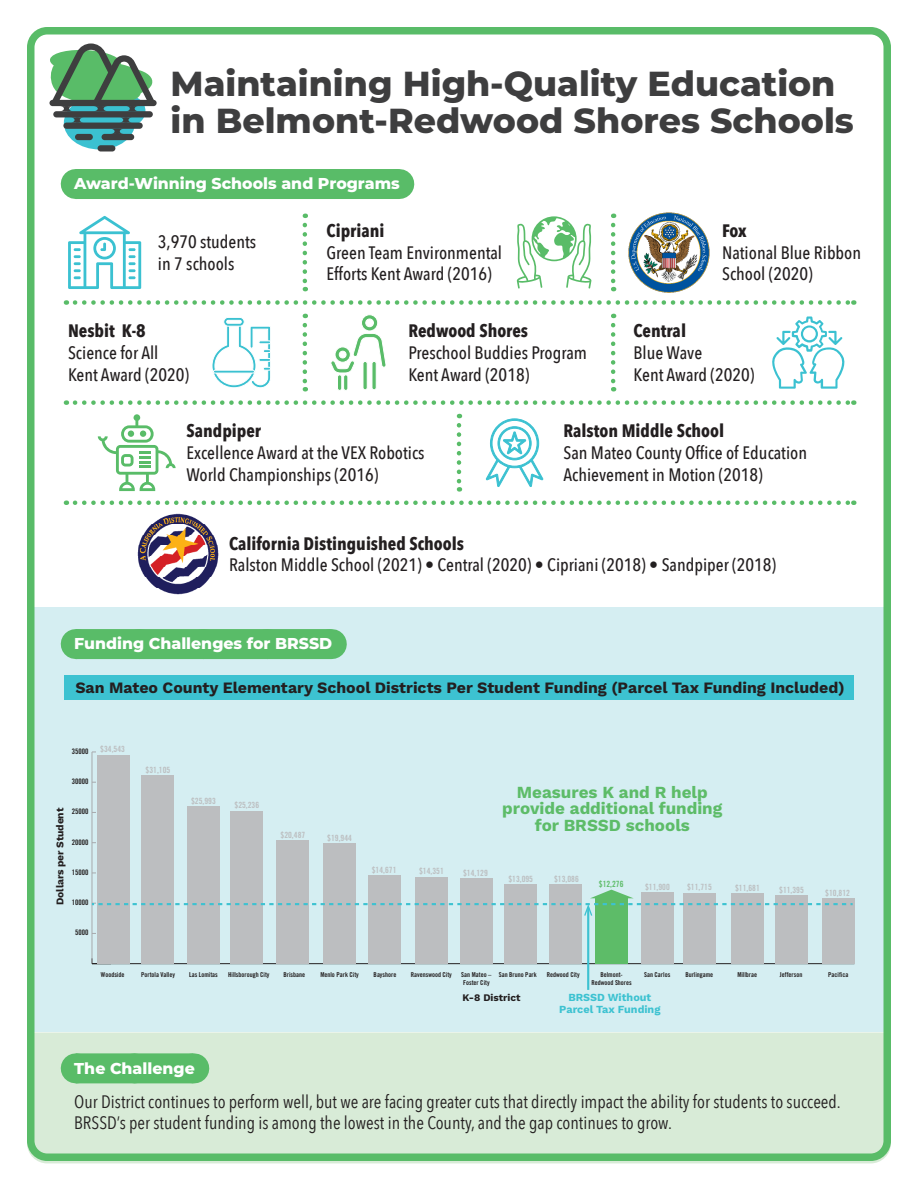
<style>
.page{position:relative;width:918px;height:1188px;background:#fff}
.page>*{position:absolute;margin:0;border:0;box-sizing:border-box;transform-origin:0 0}
.t1{font:800 34.65px/37.2px "Montserrat";color:#3e3e3f}
.t2{font:500 18px/21.6px "Avenir Next Condensed";color:#231f20}
.t3{font:18px/21px "Avenir Next Condensed";color:#231f20}
.t4{font:700 18px "Avenir Next Condensed";color:#231f20}
.t5{font:700 16.95px/16.6px "Work Sans";color:#5dbc68;text-align:center}
.t6{font:700 15.9px "Work Sans";color:#231f20}
.t7{font:800 15.75px "Montserrat";color:#fff}
.t8{font:700 10.8px/12.3px "Work Sans";color:#3dc2d1;text-align:center}
.t9{font:700 10.35px "Work Sans";letter-spacing:-.015em;color:#231f20}
.t10{font:700 10.05px "Work Sans";color:#231f20}
.t11{font:8.55px "Trade Gothic Bold Cond Twenty";color:#bcbec0}
.t12{font:8.55px "Trade Gothic Bold Cond Twenty";color:#5dbc68}
.t13{font:7.5px "Trade Gothic Bold Cond Twenty";color:#231f20}
.t14{font:6.75px/8.1px "Trade Gothic Bold Cond Twenty";color:#231f20}
</style>
<div class="page">
<div style="left:34px;top:1032px;width:850px;height:131px;background:#d8ebd7"></div>
<div style="left:27px;top:608px;width:864px;height:424px;background:#d5eef2"></div>
<div style="left:27px;top:27px;width:864px;height:1134px;border:8px solid #59bc68;border-radius:16px"></div>
<div style="left:76px;top:169px;width:322px;height:30px;background:#59bc68"></div>
<hr style="left:398px;top:169px;width:1px;height:30px;background:#59bc68">
<div style="left:76px;top:629px;width:255px;height:30px;background:#59bc68"></div>
<hr style="left:331px;top:629px;width:1px;height:30px;background:#59bc68">
<div style="left:76px;top:1053px;width:117px;height:30px;background:#59bc68"></div>
<svg style="left:135px;top:1053px;width:29px;height:1px"></svg>
<hr style="left:193px;top:1053px;width:1px;height:30px;background:#59bc68">
<svg style="left:64px;top:96px;width:71px;height:53px"></svg>
<svg style="left:112px;top:96px;width:33px;height:30px"></svg>
<div style="left:49px;top:100px;width:108px;height:6px;background:#3e3e3f;border-radius:3px"></div>
<div style="left:53px;top:111px;width:100px;height:6px;background:#3e3e3f;border-radius:3px"></div>
<div style="left:63px;top:123px;width:80px;height:6px;background:#3e3e3f;border-radius:3px"></div>
<div style="left:102px;top:134px;width:32px;height:6px;background:#3e3e3f;border-radius:3px"></div>
<div style="left:75px;top:134px;width:18px;height:6px;background:#3e3e3f;border-radius:3px"></div>
<div style="left:98px;top:145px;width:17px;height:7px;background:#3e3e3f;border-radius:3px"></div>
<svg style="left:70px;top:117px;width:14px;height:6px"></svg>
<svg style="left:119px;top:117px;width:14px;height:6px"></svg>
<svg style="left:110px;top:129px;width:14px;height:5px"></svg>
<svg style="left:49px;top:43px;width:106px;height:68px"></svg>
<img style="left:628px;top:212px;width:81px;height:81px">
<img style="left:138px;top:514px;width:80px;height:81px">
<div style="left:64px;top:675px;width:790px;height:25px;background:#3dc2d1"></div>
<hr style="left:92px;top:963px;width:762px;height:1px;background:#231f20">
<hr style="left:92px;top:752px;width:1px;height:212px;background:#a7a9ac">
<div style="left:822px;top:898px;width:32px;height:66px;background:#bcbec0"></div>
<div style="left:775px;top:895px;width:32px;height:69px;background:#bcbec0"></div>
<div style="left:731px;top:893px;width:32px;height:71px;background:#bcbec0"></div>
<div style="left:683px;top:893px;width:32px;height:71px;background:#bcbec0"></div>
<div style="left:642px;top:892px;width:32px;height:72px;background:#bcbec0"></div>
<div style="left:595px;top:898px;width:32px;height:66px;background:#5dbc68"></div>
<div style="left:550px;top:885px;width:32px;height:79px;background:#bcbec0"></div>
<div style="left:504px;top:884px;width:33px;height:80px;background:#bcbec0"></div>
<div style="left:460px;top:878px;width:32px;height:86px;background:#bcbec0"></div>
<div style="left:415px;top:877px;width:33px;height:87px;background:#bcbec0"></div>
<div style="left:368px;top:875px;width:32px;height:89px;background:#bcbec0"></div>
<div style="left:323px;top:843px;width:33px;height:121px;background:#bcbec0"></div>
<div style="left:277px;top:840px;width:32px;height:124px;background:#bcbec0"></div>
<div style="left:231px;top:811px;width:32px;height:153px;background:#bcbec0"></div>
<div style="left:187px;top:806px;width:32px;height:158px;background:#bcbec0"></div>
<div style="left:142px;top:776px;width:32px;height:188px;background:#bcbec0"></div>
<div style="left:97px;top:755px;width:32px;height:209px;background:#bcbec0"></div>
<hr style="left:587px;top:908px;width:2px;height:82px;background:#3dc2d1">
<svg style="left:92px;top:890px;width:761px;height:26px"></svg>
<svg style="left:68px;top:216px;width:73px;height:73px"></svg>
<svg style="left:517px;top:216px;width:74px;height:73px"></svg>
<svg style="left:212px;top:317px;width:59px;height:71px"></svg>
<svg style="left:331px;top:314px;width:55px;height:76px"></svg>
<div style="left:337px;top:375px;width:5px;height:15px;background:#59bc68;border-radius:2px"></div>
<div style="left:337px;top:374px;width:5px;height:17px;border:1px solid #fff;border-radius:2px"></div>
<hr style="left:344px;top:375px;width:4px;height:15px;background:#59bc68;border-radius:2px">
<div style="left:343px;top:374px;width:5px;height:17px;border:1px solid #fff;border-radius:2px"></div>
<svg style="left:772px;top:316px;width:73px;height:73px"></svg>
<svg style="left:75px;top:300px;width:779px;height:5px"></svg>
<svg style="left:75px;top:400px;width:779px;height:5px"></svg>
<svg style="left:303px;top:225px;width:4px;height:66px"></svg>
<svg style="left:611px;top:225px;width:4px;height:66px"></svg>
<svg style="left:303px;top:325px;width:4px;height:66px"></svg>
<svg style="left:611px;top:325px;width:4px;height:66px"></svg>
<svg style="left:75px;top:414px;width:779px;height:91px"></svg>
<p class="t1" style="left:171px;top:63px;width:685px">Maintaining High-Quality Education in Belmont-Redwood Shores Schools</p>
<p class="t7" style="left:74px;top:172px;width:327px">Award-Winning Schools and Programs</p>
<p class="t2" style="left:158px;top:231px;width:100px">3,970 students in 7 schools</p>
<p class="t4" style="left:68px;top:320px;width:79px">Nesbit K-8</p>
<p class="t2" style="left:68px;top:342px;width:122px">Science for All<br>Kent Award (2020)</p>
<p class="t4" style="left:327px;top:220px;width:59px">Cipriani</p>
<p class="t2" style="left:327px;top:242px;width:177px">Green Team Environmental<br>Efforts Kent Award (2016)</p>
<p class="t4" style="left:408px;top:320px;width:121px">Redwood Shores</p>
<p class="t2" style="left:408px;top:342px;width:180px">Preschool Buddies Program<br>Kent Award (2018)</p>
<p class="t4" style="left:722px;top:220px;width:26px">Fox</p>
<p class="t2" style="left:722px;top:242px;width:141px">National Blue Ribbon<br>School (2020)</p>
<p class="t4" style="left:634px;top:320px;width:54px">Central</p>
<p class="t2" style="left:634px;top:342px;width:122px">Blue Wave<br>Kent Award (2020)</p>
<p class="t4" style="left:186px;top:420px;width:76px">Sandpiper</p>
<p class="t2" style="left:186px;top:442px;width:240px">Excellence Award at the VEX Robotics<br>World Championships (2016)</p>
<p class="t4" style="left:563px;top:420px;width:162px">Ralston Middle School</p>
<p class="t2" style="left:563px;top:442px;width:245px">San Mateo County Office of Education<br>Achievement in Motion (2018)</p>
<p class="t4" style="left:229px;top:532px;width:236px">California Distinguished Schools</p>
<p class="t2" style="left:229px;top:554px;width:549px">Ralston Middle School (2021) • Central (2020) • Cipriani (2018) • Sandpiper (2018)</p>
<p class="t7" style="left:74px;top:632px;width:260px">Funding Challenges for BRSSD</p>
<p class="t6" style="left:75px;top:679px;width:771px">San Mateo County Elementary School Districts Per Student Funding (Parcel Tax Funding Included)</p>
<p class="t13" style="left:72px;top:747px;width:18px">35000</p>
<p class="t13" style="left:72px;top:777px;width:18px">30000</p>
<p class="t9" style="left:54px;top:905px;width:98px;rotate:-90deg">Dollars per Student</p>
<p class="t13" style="left:72px;top:807px;width:18px">25000</p>
<p class="t13" style="left:72px;top:837px;width:18px">20000</p>
<p class="t13" style="left:72px;top:868px;width:18px">15000</p>
<p class="t13" style="left:72px;top:898px;width:18px">10000</p>
<p class="t13" style="left:75px;top:928px;width:15px">5000</p>
<p class="t11" style="left:100px;top:743px;width:26px">$34,543</p>
<p class="t14" style="left:101px;top:971px;width:25px">Woodside</p>
<p class="t11" style="left:146px;top:764px;width:26px">$31,105</p>
<p class="t11" style="left:191px;top:796px;width:26px">$25,993</p>
<p class="t11" style="left:235px;top:800px;width:26px">$25,236</p>
<p class="t11" style="left:281px;top:829px;width:26px">$20,487</p>
<p class="t11" style="left:327px;top:832px;width:26px">$19,944</p>
<p class="t11" style="left:372px;top:865px;width:26px">$14,671</p>
<p class="t11" style="left:419px;top:866px;width:26px">$14,351</p>
<p class="t11" style="left:463px;top:867px;width:26px">$14,129</p>
<p class="t5" style="left:502px;top:784px;width:222px">Measures K and R help provide additional funding for BRSSD schools</p>
<p class="t11" style="left:508px;top:874px;width:26px">$13,095</p>
<p class="t11" style="left:554px;top:874px;width:26px">$13,086</p>
<p class="t12" style="left:599px;top:879px;width:26px">$12,276</p>
<p class="t11" style="left:645px;top:881px;width:26px">$11,900</p>
<p class="t11" style="left:687px;top:882px;width:26px">$11,715</p>
<p class="t11" style="left:779px;top:885px;width:26px">$11,395</p>
<p class="t11" style="left:825px;top:888px;width:26px">$10,812</p>
<p class="t11" style="left:735px;top:882px;width:26px">$11,681</p>
<p class="t14" style="left:141px;top:971px;width:35px">Portola Valley</p>
<p class="t14" style="left:189px;top:971px;width:30px">Las Lomitas</p>
<p class="t14" style="left:228px;top:971px;width:43px">Hillsborough City</p>
<p class="t14" style="left:283px;top:971px;width:23px">Brisbane</p>
<p class="t14" style="left:320px;top:971px;width:40px">Menlo Park City</p>
<p class="t14" style="left:374px;top:971px;width:24px">Bayshore</p>
<p class="t14" style="left:461px;top:971px;width:32px">San Mateo –<br>Foster City</p>
<p class="t14" style="left:411px;top:971px;width:43px">Ravenswood City</p>
<p class="t14" style="left:499px;top:971px;width:40px">San Bruno Park</p>
<p class="t14" style="left:547px;top:971px;width:34px">Redwood City</p>
<p class="t14" style="left:600px;top:971px;width:24px">Belmont-</p>
<p class="t14" style="left:685px;top:971px;width:29px">Burlingame</p>
<p class="t14" style="left:737px;top:971px;width:21px">Millbrae</p>
<p class="t14" style="left:828px;top:971px;width:22px">Pacifica</p>
<p class="t14" style="left:592px;top:979px;width:42px">Redwood Shores</p>
<p class="t14" style="left:644px;top:971px;width:28px">San Carlos</p>
<p class="t14" style="left:780px;top:971px;width:24px">Jefferson</p>
<p class="t10" style="left:462px;top:992px;width:60px">K-8 District</p>
<p class="t8" style="left:559px;top:992px;width:103px">BRSSD Without<br>Parcel Tax Funding</p>
<p class="t7" style="left:74px;top:1057px;width:122px">The Challenge</p>
<p class="t3" style="left:74px;top:1090px;width:768px">Our District continues to perform well, but we are facing greater cuts that directly impact the ability for students to succeed.<br>BRSSD’s per student funding is among the lowest in the County, and the gap continues to grow.</p>
</div>
